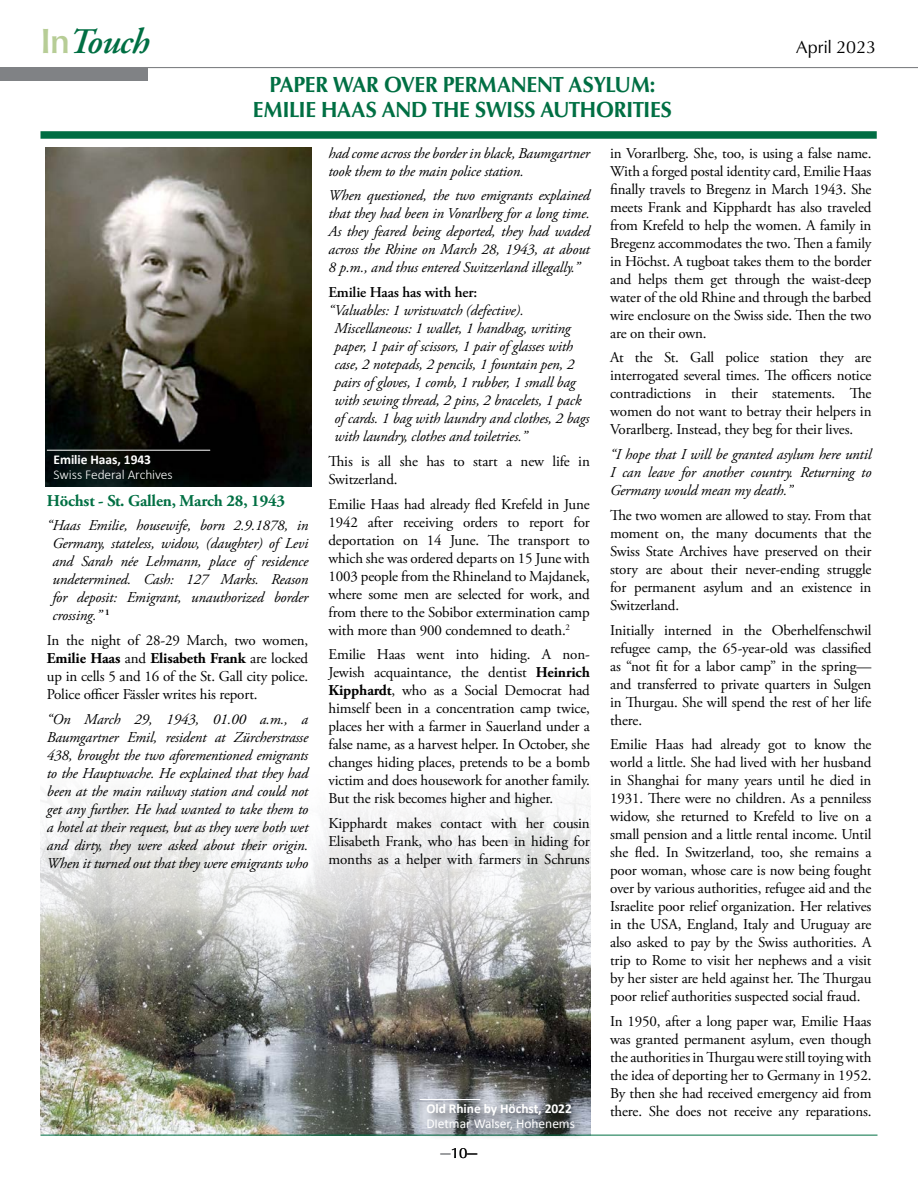
<style>
.page{position:relative;width:918px;height:1188px;background:#fff}
.page>*{position:absolute;margin:0;border:0;box-sizing:border-box;transform-origin:0 0}
.t1{font:italic 600 36px "Adobe Garamond Pro";letter-spacing:-.025em;color:#006f43}
.t2{font:700 22.5px/25.5px "Classico URW";letter-spacing:-.01em;color:#006f43;text-align:center;scale:.95 1}
.t3{font:18px "Classico URW";color:#000}
.t4{font:700 16.5px "Adobe Garamond Pro";letter-spacing:-.01em;color:#006f43}
.t5{font:15px/18px "Adobe Garamond Pro";letter-spacing:-.01em;color:#000;text-align:justify}
.t6{font:italic 15px/18px "Adobe Garamond Pro";letter-spacing:-.01em;color:#000;text-align:justify}
.t7{font:600 15px "Adobe Garamond Pro";letter-spacing:-.01em;color:#000}
.t8{font:15px "Classico URW";color:#000}
.t9{font:700 13.5px "Calibri";letter-spacing:-.005em;color:#fff}
.t10{font:13.5px "Calibri";letter-spacing:-.005em;color:#fff}
.t11{font:300 13.5px "Calibri";letter-spacing:-.005em;color:#fff}
.s1{font-family:"Classico URW";font-weight:500;font-style:normal;color:#b7cd96}
.s2{font-weight:700}
.s3{color:#808285}
</style>
<div class="page">
<hr style="left:40px;top:67px;width:878px;height:1px;background:#808285">
<div style="left:0;top:67px;width:148px;height:13px;background:#808285"></div>
<img style="left:41px;top:791px;width:550px;height:116px">
<img style="left:41px;top:907px;width:550px;height:228px">
<hr style="left:40px;top:1135px;width:838px;height:1px;background:#006f43">
<div style="left:40px;top:131px;width:837px;height:8px;background:#006e43"></div>
<img style="left:45px;top:147px;width:266px;height:339px">
<hr style="left:47px;top:450px;width:163px;height:1px;background:#fff">
<div style="left:418px;top:1096px;width:169px;height:46px;background:#000;opacity:.75"></div>
<hr style="left:420px;top:1099px;width:60px;height:1px;background:#fff">
<h1 class="t1" style="left:40px;top:21px;width:110px"><span class="s1">In</span>Touch</h1>
<h2 class="t2" style="left:253px;top:70px;width:442px">PAPER WAR OVER PERMANENT ASYLUM:<br>EMILIE HAAS AND THE SWISS AUTHORITIES</h2>
<p class="t3" style="left:796px;top:34px;width:82px">April 2023</p>
<p class="t9" style="left:54px;top:451px;width:99px">Emilie Haas, 1943</p>
<p class="t11" style="left:54px;top:466px;width:121px">Swiss Federal Archives</p>
<p class="t4" style="left:47px;top:491px;width:240px">Höchst - St. Gallen, March 28, 1943</p>
<p class="t6" style="left:52px;top:517px;width:257px;text-indent:-6px">“Haas Emilie, housewife, born 2.9.1878, in Germany, stateless, widow, (daughter) of Levi and Sarah née Lehmann, place of residence undetermined. Cash: 127 Marks. Reason for deposit: Emigrant, unauthorized border crossing.” <sup>1</sup></p>
<p class="t5" style="left:47px;top:632px;width:263px">In the night of 28-29 March, two women, <span class="s2">Emilie Haas</span> and <span class="s2">Elisabeth Frank</span> are locked up in cells 5 and 16 of the St. Gall city police.<br>Police officer Fässler writes his report.</p>
<p class="t6" style="left:47px;top:711px;width:263px">“On March 29, 1943, 01.00 a.m., a Baumgartner Emil, resident at Zürcherstrasse 438, brought the two aforementioned emigrants to the Hauptwache. He explained that they had been at the main railway station and could not get any further. He had wanted to take them to a hotel at their request, but as they were both wet and dirty, they were asked about their origin.<br>When it turned out that they were emigrants who</p>
<p class="t6" style="left:328px;top:144px;width:263px">had come across the border in black, Baumgartner took them to the main police station.</p>
<p class="t6" style="left:328px;top:187px;width:263px">When questioned, the two emigrants explained that they had been in Vorarlberg for a long time.<br>As they feared being deported, they had waded across the Rhine on March 28, 1943, at about 8 p.m., and thus entered Switzerland illegally.”</p>
<p class="t7" style="left:328px;top:284px;width:150px">Emilie Haas has with her:</p>
<p class="t6" style="left:334px;top:302px;width:256px;text-align:left;text-indent:-6px">“Valuables: 1 wristwatch (defective).<br>Miscellaneous: 1 wallet, 1 handbag, writing paper, 1 pair of scissors, 1 pair of glasses with case, 2 notepads, 2 pencils, 1 fountain pen, 2 pairs of gloves, 1 comb, 1 rubber, 1 small bag with sewing thread, 2 pins, 2 bracelets, 1 pack of cards. 1 bag with laundry and clothes, 2 bags with laundry, clothes and toiletries.”</p>
<p class="t5" style="left:328px;top:453px;width:263px">This is all she has to start a new life in<br>Switzerland.</p>
<p class="t5" style="left:328px;top:495px;width:263px">Emilie Haas had already fled Krefeld in June 1942 after receiving orders to report for deportation on 14 June. The transport to which she was ordered departs on 15 June with 1003 people from the Rhineland to Majdanek, where some men are selected for work, and from there to the Sobibor extermination camp with more than 900 condemned to death.<sup>2</sup></p>
<p class="t5" style="left:328px;top:646px;width:263px">Emilie Haas went into hiding. A non-Jewish acquaintance, the dentist <span class="s2">Heinrich Kipphardt</span>, who as a Social Democrat had himself been in a concentration camp twice, places her with a farmer in Sauerland under a false name, as a harvest helper. In October, she changes hiding places, pretends to be a bomb victim and does housework for another family.<br>But the risk becomes higher and higher.</p>
<p class="t5" style="left:328px;top:815px;width:263px">Kipphardt makes contact with her cousin Elisabeth Frank, who has been in hiding for months as a helper with farmers in Schruns</p>
<p class="t5" style="left:610px;top:144px;width:263px">in Vorarlberg. She, too, is using a false name.<br>With a forged postal identity card, Emilie Haas finally travels to Bregenz in March 1943. She meets Frank and Kipphardt has also traveled from Krefeld to help the women. A family in Bregenz accommodates the two. Then a family in Höchst. A tugboat takes them to the border and helps them get through the waist-deep water of the old Rhine and through the barbed wire enclosure on the Swiss side. Then the two are on their own.</p>
<p class="t5" style="left:610px;top:349px;width:263px">At the St. Gall police station they are interrogated several times. The officers notice contradictions in their statements. The women do not want to betray their helpers in Vorarlberg. Instead, they beg for their lives.</p>
<p class="t6" style="left:610px;top:446px;width:263px">“I hope that I will be granted asylum here until I can leave for another country. Returning to Germany would mean my death.”</p>
<p class="t5" style="left:610px;top:507px;width:263px">The two women are allowed to stay. From that moment on, the many documents that the Swiss State Archives have preserved on their story are about their never-ending struggle for permanent asylum and an existence in Switzerland.</p>
<p class="t5" style="left:610px;top:621px;width:263px">Initially interned in the Oberhelfenschwil refugee camp, the 65-year-old was classified as “not fit for a labor camp” in the spring— and transferred to private quarters in Sulgen in Thurgau. She will spend the rest of her life there.</p>
<p class="t5" style="left:610px;top:736px;width:263px">Emilie Haas had already got to know the world a little. She had lived with her husband in Shanghai for many years until he died in 1931. There were no children. As a penniless widow, she returned to Krefeld to live on a small pension and a little rental income. Until she fled. In Switzerland, too, she remains a poor woman, whose care is now being fought over by various authorities, refugee aid and the Israelite poor relief organization. Her relatives in the USA, England, Italy and Uruguay are also asked to pay by the Swiss authorities. A trip to Rome to visit her nephews and a visit by her sister are held against her. The Thurgau poor relief authorities suspected social fraud.</p>
<p class="t5" style="left:610px;top:1013px;width:263px">In 1950, after a long paper war, Emilie Haas was granted permanent asylum, even though the authorities in Thurgau were still toying with the idea of deporting her to Germany in 1952.<br>By then she had received emergency aid from</p>
<p class="t9" style="left:426px;top:1100px;width:147px">Old Rhine by Höchst, 2022</p>
<p class="t5" style="left:610px;top:1103px;width:263px">there. She does not receive any reparations.</p>
<p class="t10" style="left:426px;top:1115px;width:150px">DIetmar Walser, Hohenems</p>
<p class="t8" style="left:440px;top:1142px;width:39px"><span class="s3">—</span>10—</p>
</div>
